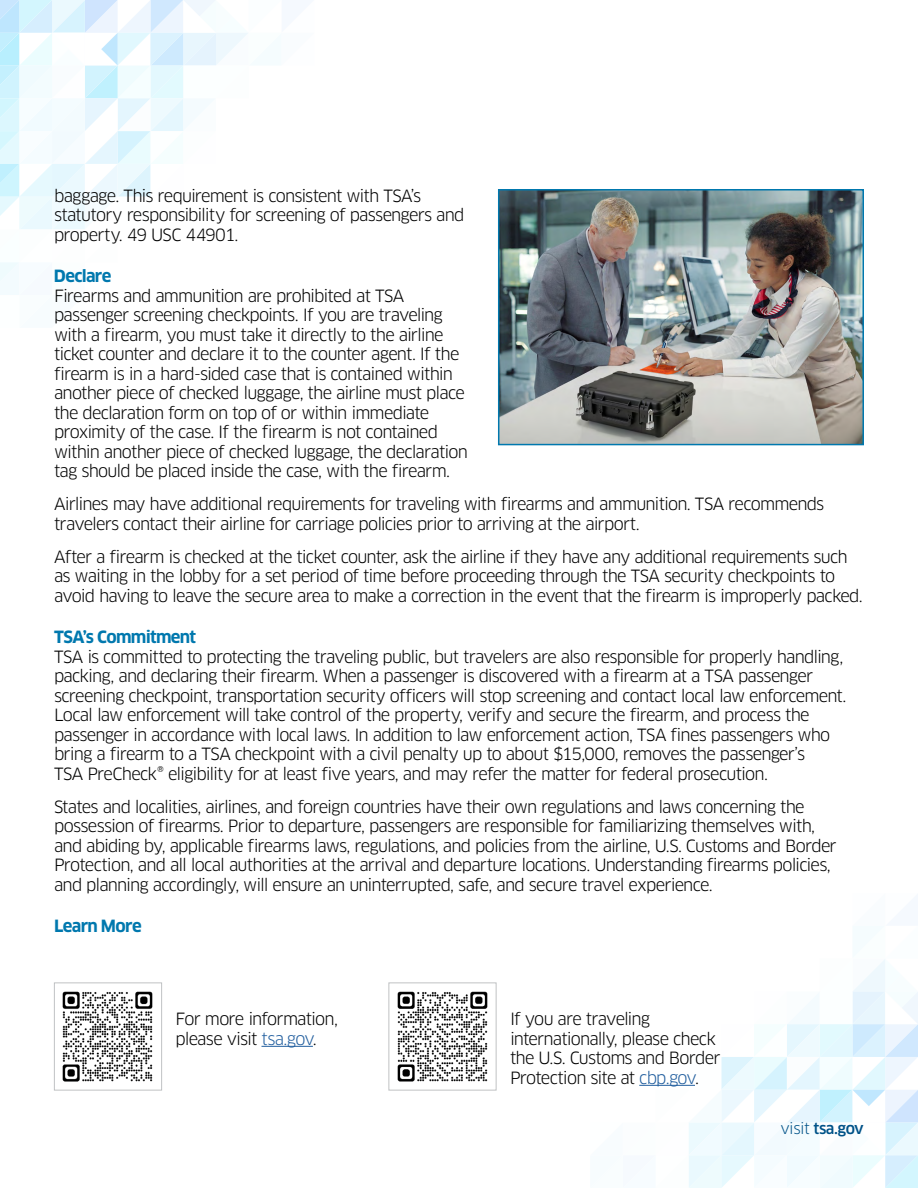
<style>
.page{position:relative;width:918px;height:1188px;background:#fff}
.page>*{position:absolute;margin:0;border:0;box-sizing:border-box;transform-origin:0 0}
.Body{font:16.5px/19.5px "Clan OT";letter-spacing:-.05em;color:#000}
.Subheader_-_Light_Blue{font:700 16.5px "Clan OT";letter-spacing:-.04em;color:#0078ae}
.Footer_blue{font:500 15px "Clan OT";letter-spacing:-.035em;color:#005288}
.s1{color:#215e9e}
.s2{font-weight:400}
</style>
<div class="page">
<svg style="left:639px;top:959px;width:279px;height:229px"></svg>
<svg style="left:0;top:0;width:248px;height:295px"></svg>
<img style="left:501px;top:192px;width:360px;height:250px">
<div style="left:498px;top:189px;width:366px;height:256px;border:2px solid #0078ae"></div>
<img style="left:62px;top:991px;width:91px;height:91px">
<div style="left:54px;top:982px;width:108px;height:108px;border:1px solid #c0c2c4"></div>
<hr style="left:262px;top:1046px;width:51px;height:1px;background:#215e9e">
<img style="left:397px;top:991px;width:91px;height:91px">
<div style="left:388px;top:982px;width:108px;height:108px;border:1px solid #c0c2c4"></div>
<hr style="left:639px;top:1085px;width:56px;height:1px;background:#215e9e">
<p class="Body" style="left:54px;top:186px;width:412px">baggage. This requirement is consistent with TSA’s statutory responsibility for screening of passengers and property. 49 USC 44901.</p>
<h2 class="Subheader_-_Light_Blue" style="left:54px;top:267px;width:59px">Declare</h2>
<p class="Body" style="left:54px;top:286px;width:415px">Firearms and ammunition are prohibited at TSA passenger screening checkpoints. If you are traveling with a firearm, you must take it directly to the airline ticket counter and declare it to the counter agent. If the firearm is in a hard-sided case that is contained within another piece of checked luggage, the airline must place the declaration form on top of or within immediate proximity of the case. If the firearm is not contained within another piece of checked luggage, the declaration tag should be placed inside the case, with the firearm.</p>
<p class="Body" style="left:54px;top:494px;width:772px">Airlines may have additional requirements for traveling with firearms and ammunition. TSA recommends travelers contact their airline for carriage policies prior to arriving at the airport.</p>
<p class="Body" style="left:54px;top:547px;width:810px">After a firearm is checked at the ticket counter, ask the airline if they have any additional requirements such as waiting in the lobby for a set period of time before proceeding through the TSA security checkpoints to avoid having to leave the secure area to make a correction in the event that the firearm is improperly packed.</p>
<h2 class="Subheader_-_Light_Blue" style="left:54px;top:627px;width:144px">TSA’s Commitment</h2>
<p class="Body" style="left:54px;top:647px;width:794px">TSA is committed to protecting the traveling public, but travelers are also responsible for properly handling, packing, and declaring their firearm. When a passenger is discovered with a firearm at a TSA passenger screening checkpoint, transportation security officers will stop screening and contact local law enforcement.<br>Local law enforcement will take control of the property, verify and secure the firearm, and process the passenger in accordance with local laws. In addition to law enforcement action, TSA fines passengers who bring a firearm to a TSA checkpoint with a civil penalty up to about $15,000, removes the passenger’s<br>TSA PreCheck® eligibility for at least five years, and may refer the matter for federal prosecution.</p>
<p class="Body" style="left:54px;top:797px;width:784px">States and localities, airlines, and foreign countries have their own regulations and laws concerning the possession of firearms. Prior to departure, passengers are responsible for familiarizing themselves with, and abiding by, applicable firearms laws, regulations, and policies from the airline, U.S. Customs and Border Protection, and all local authorities at the arrival and departure locations. Understanding firearms policies, and planning accordingly, will ensure an uninterrupted, safe, and secure travel experience.</p>
<h2 class="Subheader_-_Light_Blue" style="left:54px;top:916px;width:89px">Learn More</h2>
<p class="Body" style="left:176px;top:1010px;width:164px">For more information, please visit <span class="s1">tsa.gov</span>.</p>
<p class="Body" style="left:510px;top:1010px;width:212px">If you are traveling internationally, please check the U.S. Customs and Border<br>Protection site at <span class="s1">cbp.gov</span>.</p>
<p class="Footer_blue" style="left:780px;top:1120px;width:85px"><span class="s2">visit</span> tsa.gov</p>
</div>
